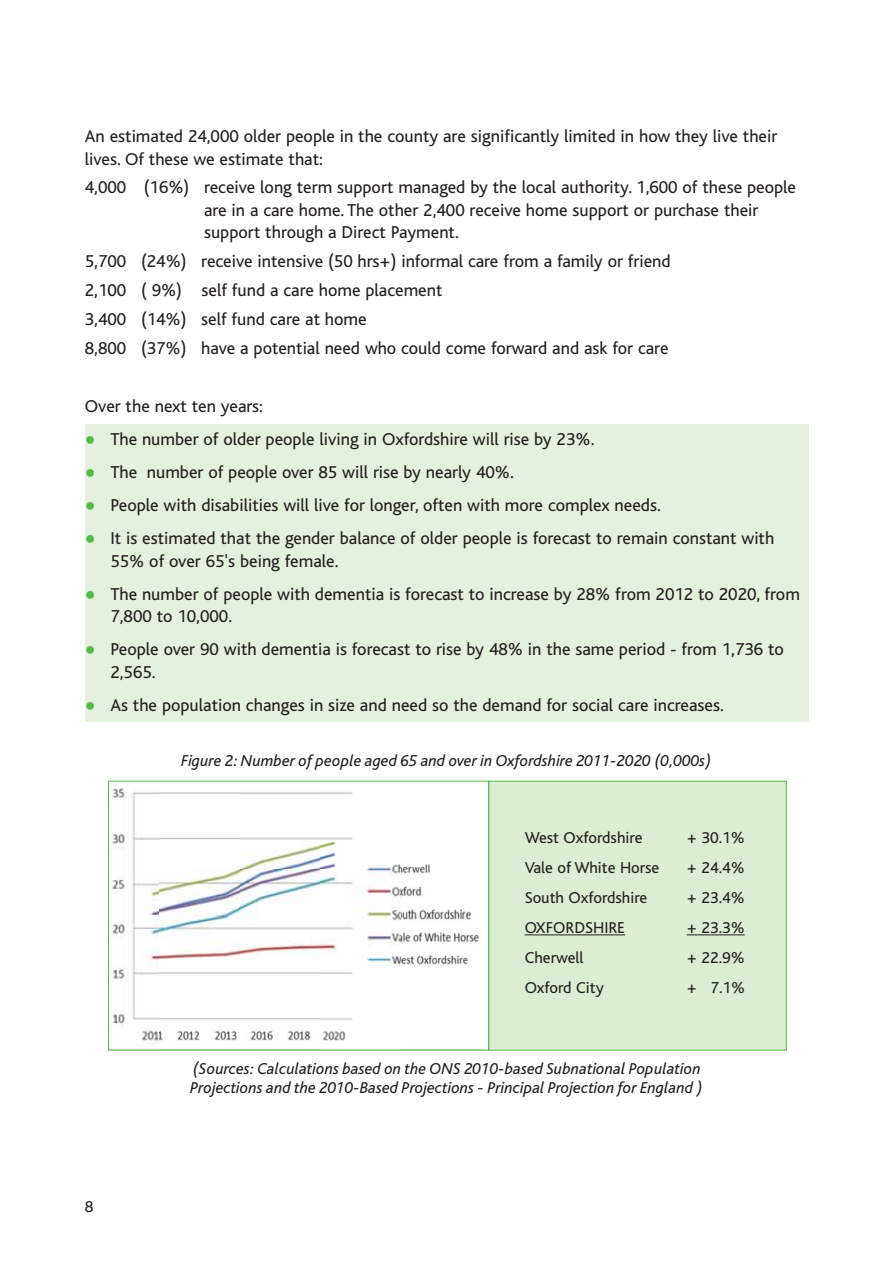
<style>
.page{position:relative;width:893px;height:1263px;background:#fff}
.page>*{position:absolute;margin:0;border:0;box-sizing:border-box;transform-origin:0 0}
.t1{font:18px/22.5px "Bliss";color:#231f20}
.t2{font:italic 16.5px/19.8px "Bliss";color:#231f20}
.t3{font:16.5px "Bliss";color:#231f20}
.s1{font-family:"Calibri";color:#54b948}
</style>
<div class="page">
<div style="left:85px;top:424px;width:723px;height:298px;background:#e4f1de"></div>
<div style="left:489px;top:781px;width:297px;height:269px;background:#dcedd4"></div>
<div style="left:488px;top:781px;width:298px;height:269px;border:1px solid #54b948"></div>
<img style="left:110px;top:788px;width:240px;height:255px">
<img style="left:159px;top:951px;width:81px;height:92px">
<svg style="left:238px;top:893px;width:2px;height:10px"></svg>
<img style="left:240px;top:985px;width:81px;height:58px">
<img style="left:240px;top:856px;width:81px;height:129px">
<img style="left:321px;top:863px;width:80px;height:180px">
<img style="left:350px;top:792px;width:51px;height:78px">
<img style="left:401px;top:864px;width:29px;height:6px">
<img style="left:401px;top:870px;width:78px;height:96px">
<div style="left:108px;top:781px;width:381px;height:269px;border:1px solid #54b948"></div>
<hr style="left:524px;top:935px;width:101px;height:1px;background:#231f20">
<hr style="left:686px;top:935px;width:58px;height:1px;background:#231f20">
<p class="t1" style="left:85px;top:127px;width:694px">An estimated 24,000 older people in the county are significantly limited in how they live their lives. Of these we estimate that:</p>
<p class="t1" style="left:204px;top:178px;width:593px;text-indent:-119px">4,000 (16%) receive long term support managed by the local authority. 1,600 of these people are in a care home. The other 2,400 receive home support or purchase their support through a Direct Payment.</p>
<p class="t1" style="left:85px;top:249px;width:587px;line-height:29px">5,700 (24%) receive intensive (50 hrs+) informal care from a family or friend 2,100 ( 9%) self fund a care home placement<br>3,400 (14%) self fund care at home<br>8,800 (37%) have a potential need who could come forward and ask for care</p>
<p class="t1" style="left:85px;top:396px;width:180px">Over the next ten years:</p>
<p class="t1" style="left:85px;top:429px;width:511px"><span class="s1">●</span> The number of older people living in Oxfordshire will rise by 23%.</p>
<p class="t1" style="left:85px;top:462px;width:430px"><span class="s1">●</span> The number of people over 85 will rise by nearly 40%.</p>
<p class="t1" style="left:85px;top:496px;width:577px"><span class="s1">●</span> People with disabilities will live for longer, often with more complex needs.</p>
<p class="t1" style="left:110px;top:529px;width:665px;text-indent:-25px"><span class="s1">●</span> It is estimated that the gender balance of older people is forecast to remain constant with<br>55% of over 65's being female.</p>
<p class="t1" style="left:110px;top:584px;width:691px;text-indent:-25px"><span class="s1">●</span> The number of people with dementia is forecast to increase by 28% from 2012 to 2020, from<br>7,800 to 10,000.</p>
<p class="t1" style="left:110px;top:640px;width:675px;text-indent:-25px"><span class="s1">●</span> People over 90 with dementia is forecast to rise by 48% in the same period - from 1,736 to<br>2,565.</p>
<p class="t1" style="left:85px;top:696px;width:640px"><span class="s1">●</span> As the population changes in size and need so the demand for social care increases.</p>
<p class="t2" style="left:181px;top:752px;width:532px">Figure 2: Number of people aged 65 and over in Oxfordshire 2011-2020 (0,000s)</p>
<p class="t3" style="left:524px;top:831px;width:119px">West Oxfordshire</p>
<p class="t3" style="left:686px;top:831px;width:59px">+ 30.1%</p>
<p class="t3" style="left:524px;top:861px;width:136px">Vale of White Horse</p>
<p class="t3" style="left:686px;top:861px;width:59px">+ 24.4%</p>
<p class="t3" style="left:524px;top:891px;width:124px">South Oxfordshire</p>
<p class="t3" style="left:686px;top:891px;width:59px">+ 23.4%</p>
<p class="t3" style="left:524px;top:921px;width:102px">OXFORDSHIRE</p>
<p class="t3" style="left:686px;top:921px;width:59px">+ 23.3%</p>
<p class="t3" style="left:524px;top:951px;width:60px">Cherwell</p>
<p class="t3" style="left:686px;top:951px;width:59px">+ 22.9%</p>
<p class="t3" style="left:524px;top:981px;width:81px">Oxford City</p>
<p class="t3" style="left:686px;top:981px;width:60px">+ 7.1%</p>
<p class="t3" style="left:85px;top:1201px;width:10px">8</p>
<p class="t2" style="left:190px;top:1060px;width:514px">(Sources: Calculations based on the ONS 2010-based Subnational Population<br>Projections and the 2010-Based Projections - Principal Projection for England )</p>
</div>
